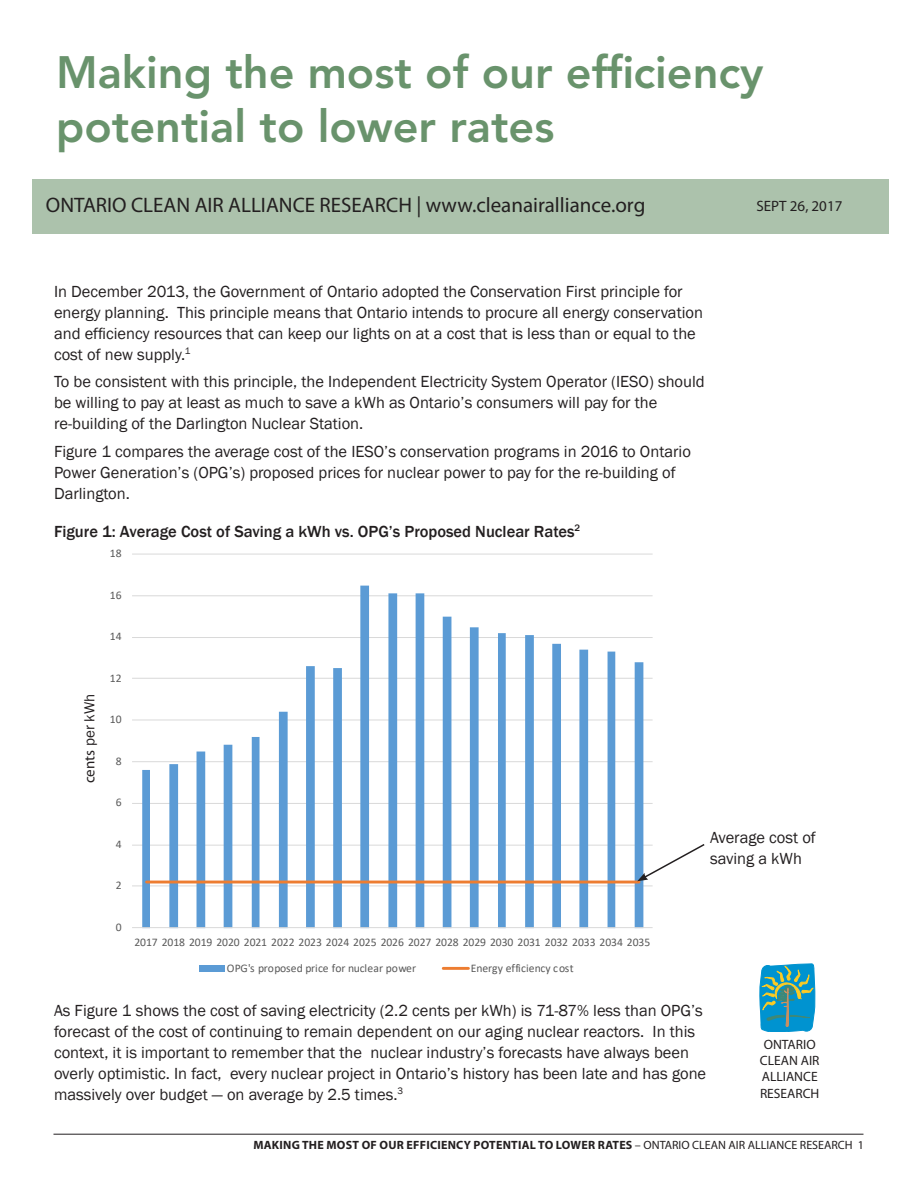
<style>
.page{position:relative;width:918px;height:1188px;background:#fff}
.page>*{position:absolute;margin:0;border:0;box-sizing:border-box;transform-origin:0 0}
.t1{font:800 45px/54px "Avenir LT Std";color:#69936c}
.t2{font:21px "Myriad Pro";color:#231f20}
.text{font:16.5px/21px "Franklin Gothic";color:#231f20}
.tablehead{font:500 16.5px "Franklin Gothic";color:#231f20}
.t3{font:15px "Myriad Pro";color:#231f20}
.text-2{font:15px "Franklin Gothic";color:#231f20}
.t4{font:13.5px/16.2px "Myriad Pro";color:#231f20}
.t5{font:700 12px "Myriad Pro";letter-spacing:.02em;color:#231f20}
.t6{font:11.7px "Calibri";letter-spacing:-.005em;color:#595959}
.s1{font-family:"Myriad Pro"}
.s2{font-weight:400}
</style>
<div class="page">
<hr style="left:53px;top:1134px;width:810px;height:1px;background:#231f20">
<div style="left:32px;top:179px;width:857px;height:54px;background:#acc2ac"></div>
<svg style="left:759px;top:963px;width:57px;height:68px;background:#38a0b6"></svg>
<hr style="left:132px;top:885px;width:521px;height:1px;background:#d9d9d9">
<hr style="left:132px;top:845px;width:521px;height:1px;background:#d9d9d9">
<hr style="left:132px;top:803px;width:521px;height:1px;background:#d9d9d9">
<hr style="left:132px;top:761px;width:521px;height:1px;background:#d9d9d9">
<hr style="left:132px;top:720px;width:521px;height:1px;background:#d9d9d9">
<hr style="left:132px;top:678px;width:521px;height:1px;background:#d9d9d9">
<hr style="left:132px;top:637px;width:521px;height:1px;background:#d9d9d9">
<hr style="left:132px;top:595px;width:521px;height:1px;background:#d9d9d9">
<hr style="left:132px;top:554px;width:521px;height:1px;background:#d9d9d9">
<svg style="left:142px;top:586px;width:501px;height:341px"></svg>
<hr style="left:132px;top:927px;width:521px;height:1px;background:#d9d9d9">
<hr style="left:147px;top:881px;width:492px;height:2px;background:#ed7d31">
<div style="left:199px;top:965px;width:26px;height:7px;background:#5b9bd5"></div>
<hr style="left:443px;top:967px;width:25px;height:3px;background:#ed7d31">
<svg style="left:637px;top:843px;width:68px;height:38px"></svg>
<p class="t1" style="left:56px;top:46px;width:709px">Making the most of our efficiency potential to lower rates</p>
<p class="t2" style="left:46px;top:192px;width:601px">ONTARIO CLEAN AIR ALLIANCE RESEARCH | www.cleanairalliance.org</p>
<p class="t3" style="left:757px;top:197px;width:87px">SEPT 26, 2017</p>
<p class="text" style="left:54px;top:281px;width:651px">In December 2013, the Government of Ontario adopted the Conservation First principle for energy planning. This principle means that Ontario intends to procure all energy conservation and efficiency resources that can keep our lights on at a cost that is less than or equal to the cost of new supply.<sup>1</sup></p>
<p class="text" style="left:54px;top:372px;width:652px">To be consistent with this principle, the Independent Electricity System Operator (IESO) should be willing to pay at least as much to save a kWh as Ontario’s consumers will pay for the re-building of the Darlington Nuclear Station.</p>
<p class="text" style="left:54px;top:442px;width:638px">Figure 1 compares the average cost of the IESO’s conservation programs in 2016 to Ontario<br>Power Generation’s (OPG’s) proposed prices for nuclear power to pay for the re-building of<br>Darlington.</p>
<p class="tablehead" style="left:54px;top:521px;width:528px">Figure 1: Average Cost of Saving a kWh vs. OPG’s Proposed Nuclear Rates<sup>2</sup></p>
<p class="t6" style="left:110px;top:545px;width:13px">18</p>
<p class="t6" style="left:110px;top:587px;width:13px">16</p>
<p class="t6" style="left:110px;top:628px;width:13px">14</p>
<p class="text-2" style="left:80px;top:783px;width:91px;rotate:-90deg"><span class="s1">cents</span> per kWh</p>
<p class="t6" style="left:110px;top:670px;width:13px">12</p>
<p class="t6" style="left:110px;top:711px;width:13px">10</p>
<p class="t6" style="left:116px;top:753px;width:7px">8</p>
<p class="t6" style="left:116px;top:794px;width:7px">6</p>
<p class="t6" style="left:116px;top:836px;width:7px">4</p>
<p class="t6" style="left:116px;top:877px;width:7px">2</p>
<p class="t6" style="left:116px;top:919px;width:7px">0</p>
<p class="t6" style="left:134px;top:934px;width:517px">2017 2018 2019 2020 2021 2022 2023 2024 2025 2026 2027 2028 2029 2030 2031 2032 2033 2034 2035</p>
<p class="t6" style="left:227px;top:960px;width:191px">OPG's proposed price for nuclear power</p>
<p class="t6" style="left:471px;top:960px;width:104px">Energy efficiency cost</p>
<p class="text" style="left:710px;top:828px;width:107px">Average cost of saving a kWh</p>
<p class="text" style="left:54px;top:1000px;width:654px">As Figure 1 shows the cost of saving electricity (2.2 cents per kWh) is 71-87% less than OPG’s forecast of the cost of continuing to remain dependent on our aging nuclear reactors. In this context, it is important to remember that the nuclear industry’s forecasts have always been overly optimistic. In fact, every nuclear project in Ontario’s history has been late and has gone massively over budget — on average by 2.5 times.<sup>3</sup></p>
<p class="t4" style="left:760px;top:1036px;width:61px">ONTARIO<br>CLEAN AIR<br>ALLIANCE</p>
<p class="t4" style="left:760px;top:1085px;width:61px">RESEARCH</p>
<p class="t5" style="left:253px;top:1137px;width:612px">MAKING THE MOST OF OUR EFFICIENCY POTENTIAL TO LOWER RATES <span class="s2">– ONTARIO CLEAN AIR ALLIANCE RESEARCH 1</span></p>
</div>
